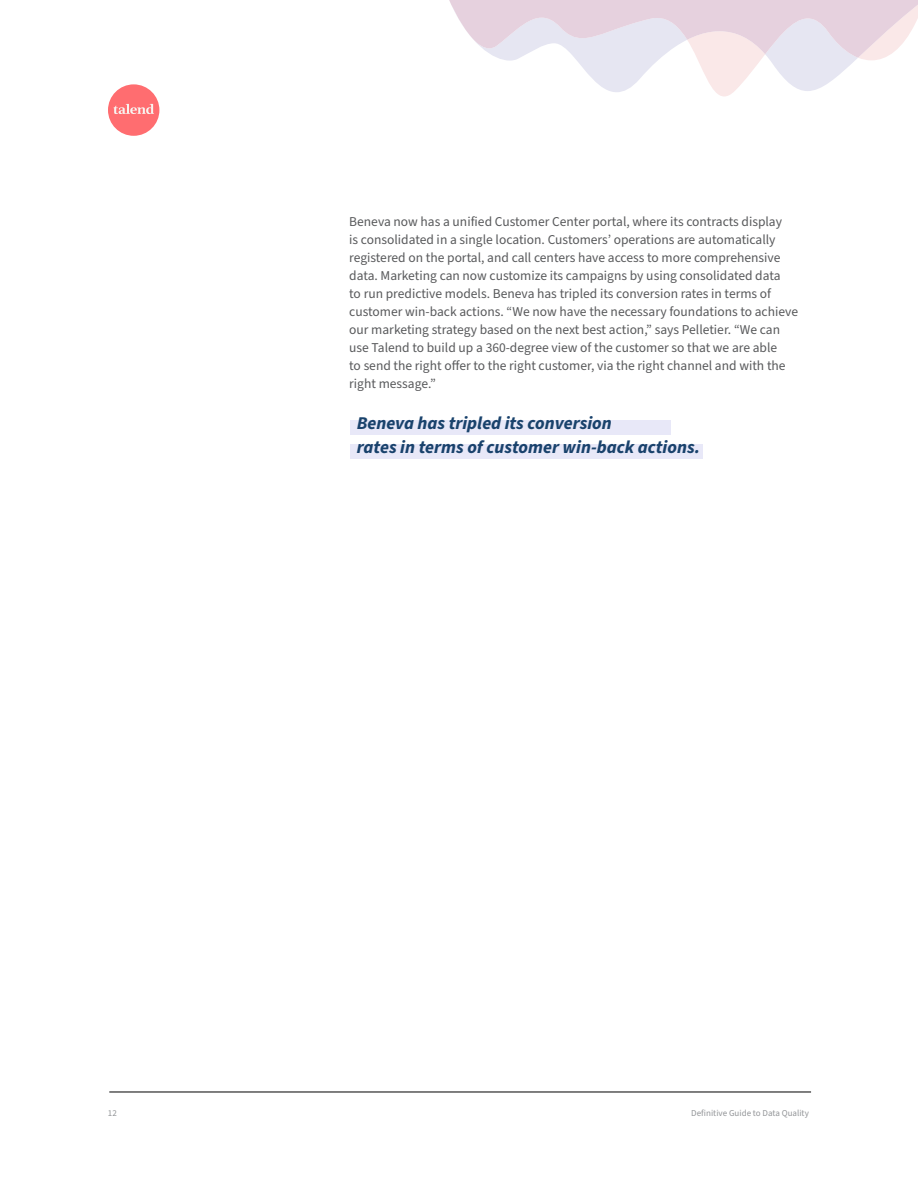
<style>
.page{position:relative;width:918px;height:1188px;background:#fff}
.page>*{position:absolute;margin:0;border:0;box-sizing:border-box;transform-origin:0 0}
.t1{font:italic 700 18px/24px "Source Sans Pro";color:#19426c}
.t2{font:13.5px/18px "Source Sans Pro";color:#58595b}
.t3{font:9px "Source Sans Pro";color:#939598}
</style>
<div class="page">
<hr style="left:109px;top:1092px;width:702px;height:1px;background:#000">
<div style="left:108px;top:84px;width:51px;height:52px;background:#ff6d70;border-radius:50%"></div>
<svg style="left:113px;top:104px;width:41px;height:10px"></svg>
<svg style="left:449px;top:0;width:469px;height:92px"></svg>
<div style="left:351px;top:420px;width:320px;height:15px;background:#e8e8f8"></div>
<div style="left:351px;top:444px;width:352px;height:15px;background:#e8e8f8"></div>
<p class="t2" style="left:349px;top:213px;width:450px">Beneva now has a unified Customer Center portal, where its contracts display<br>is consolidated in a single location. Customers’ operations are automatically registered on the portal, and call centers have access to more comprehensive data. Marketing can now customize its campaigns by using consolidated data<br>to run predictive models. Beneva has tripled its conversion rates in terms of customer win-back actions. “We now have the necessary foundations to achieve our marketing strategy based on the next best action,” says Pelletier. “We can use Talend to build up a 360-degree view of the customer so that we are able<br>to send the right offer to the right customer, via the right channel and with the right message.”</p>
<h1 class="t1" style="left:357px;top:412px;width:345px">Beneva has tripled its conversion<br>rates in terms of customer win-back actions.</h1>
<p class="t3" style="left:108px;top:1107px;width:10px">12</p>
<p class="t3" style="left:691px;top:1107px;width:119px">Definitive Guide to Data Quality</p>
</div>
